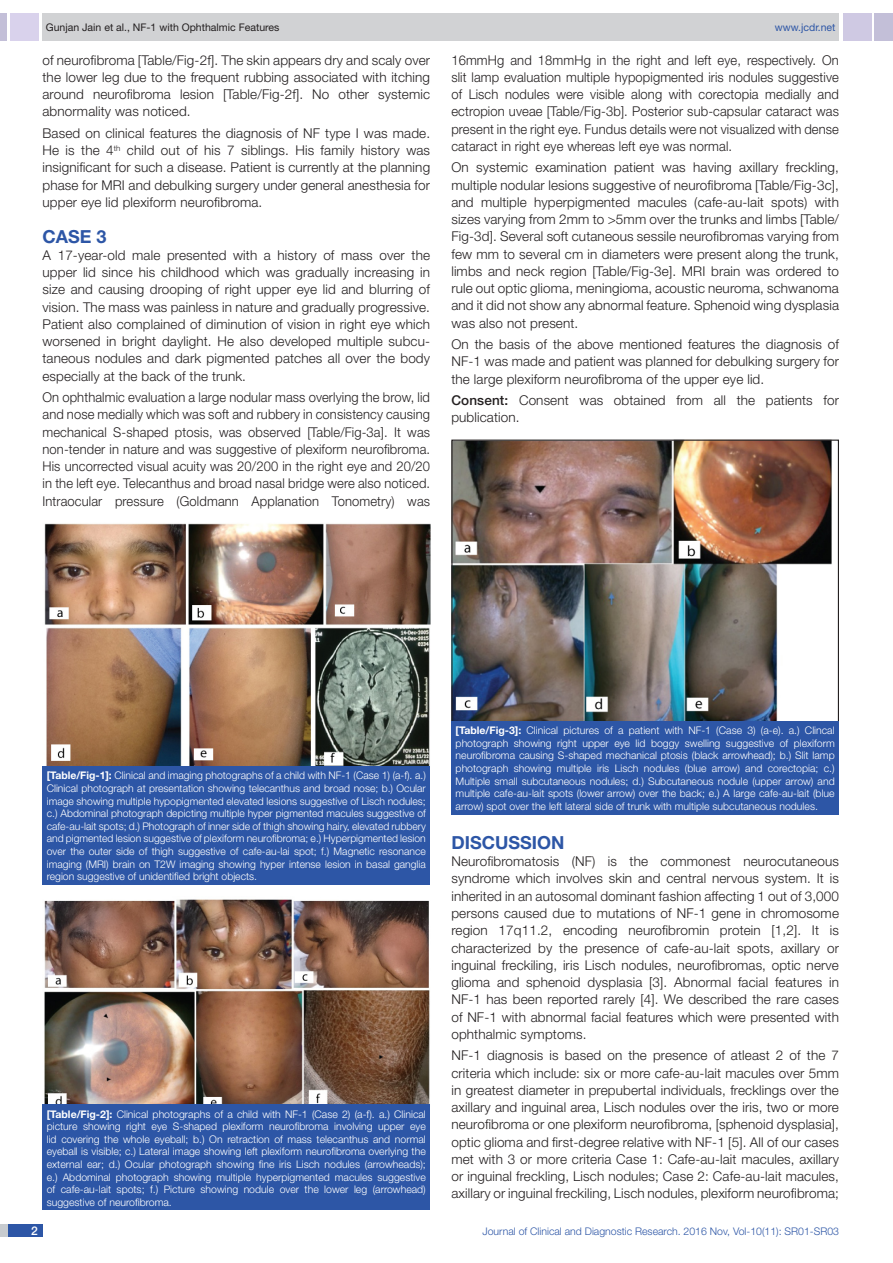
<style>
.page{position:relative;width:893px;height:1263px;background:#fff}
.page>*{position:absolute;margin:0;border:0;box-sizing:border-box;transform-origin:0 0}
.Heading{font:700 18px "Helvetica Neue";color:#2d56a6}
.Body_text{font:300 13.5px/17.2px "Helvetica Neue";letter-spacing:.01em;color:#231f20;text-align:justify}
.Body_text-2{font:300 13.5px/17.2px "Helvetica Neue";letter-spacing:.01em;color:#231f20;text-align:justify;scale:.96 1}
.t1{font:500 12px "Helvetica Neue";color:#fff}
.Table_text{font:300 10.5px/12.6px "Helvetica Neue";color:#fff;text-align:justify}
.t2{font:300 10.5px "Helvetica Neue";color:#2d56a6}
.t3{font:10.5px "Helvetica Neue";color:#231f20}
.t4{font:10.5px "Helvetica Neue";color:#2d56a6}
.s1{font-weight:500}
.s2{font-weight:700}
</style>
<div class="page">
<div style="left:0;top:13px;width:7px;height:28px;background:#c3bfd8"></div>
<div style="left:10px;top:13px;width:29px;height:28px;background:#d9d2ec"></div>
<div style="left:43px;top:13px;width:796px;height:28px;background:#d1d2d4"></div>
<div style="left:875px;top:13px;width:18px;height:28px;background:#c3bfd8"></div>
<div style="left:843px;top:13px;width:29px;height:28px;background:#cfc9e3"></div>
<div style="left:0;top:1224px;width:43px;height:13px;background:#c7cbcf"></div>
<div style="left:8px;top:1224px;width:35px;height:13px;background:#2d56a6"></div>
<img style="left:44px;top:523px;width:386px;height:243px">
<div style="left:43px;top:766px;width:387px;height:119px;background:#2d56a6"></div>
<img style="left:43px;top:899px;width:387px;height:206px">
<div style="left:43px;top:1105px;width:387px;height:105px;background:#2d56a6"></div>
<img style="left:453px;top:442px;width:379px;height:279px">
<div style="left:451px;top:721px;width:388px;height:93px;background:#2d56a6"></div>
<p class="t3" style="left:46px;top:21px;width:235px">Gunjan Jain et al., NF-1 with Ophthalmic Features</p>
<p class="t4" style="left:775px;top:21px;width:62px">www.jcdr.net</p>
<p class="Body_text" style="left:43px;top:51px;width:389px">of neurofibroma [Table/Fig-2f]. The skin appears dry and scaly over the lower leg due to the frequent rubbing associated with itching around neurofibroma lesion [Table/Fig-2f]. No other systemic abnormality was noticed.</p>
<p class="Body_text" style="left:43px;top:124px;width:389px">Based on clinical features the diagnosis of NF type I was made.<br>He is the 4<sup>th</sup> child out of his 7 siblings. His family history was insignificant for such a disease. Patient is currently at the planning phase for MRI and debulking surgery under general anesthesia for upper eye lid plexiform neurofibroma.</p>
<p class="Heading" style="left:43px;top:225px;width:66px">CASE 3</p>
<p class="Body_text" style="left:43px;top:246px;width:389px">A 17-year-old male presented with a history of mass over the upper lid since his childhood which was gradually increasing in size and causing drooping of right upper eye lid and blurring of vision. The mass was painless in nature and gradually progressive.<br>Patient also complained of diminution of vision in right eye which worsened in bright daylight. He also developed multiple subcu&shy;taneous nodules and dark pigmented patches all over the body especially at the back of the trunk.</p>
<p class="Body_text-2" style="left:43px;top:388px;width:405px">On ophthalmic evaluation a large nodular mass overlying the brow, lid and nose medially which was soft and rubbery in consistency causing mechanical S-shaped ptosis, was observed [Table/Fig-3a]. It was non-tender in nature and was suggestive of plexiform neurofibroma.<br>His uncorrected visual acuity was 20/200 in the right eye and 20/20 in the left eye. Telecanthus and broad nasal bridge were also noticed.<br>Intraocular pressure (Goldmann Applanation Tonometry) was</p>
<p class="Body_text-2" style="left:451px;top:51px;width:405px">16mmHg and 18mmHg in the right and left eye, respectively. On slit lamp evaluation multiple hypopigmented iris nodules suggestive of Lisch nodules were visible along with corectopia medially and ectropion uveae [Table/Fig-3b]. Posterior sub-capsular cataract was present in the right eye. Fundus details were not visualized with dense cataract in right eye whereas left eye was normal.</p>
<p class="Body_text" style="left:451px;top:159px;width:389px">On systemic examination patient was having axillary freckling, multiple nodular lesions suggestive of neurofibroma [Table/Fig-3c], and multiple hyperpigmented macules (cafe-au-lait spots) with sizes varying from 2mm to &gt;5mm over the trunks and limbs [Table/ Fig-3d]. Several soft cutaneous sessile neurofibromas varying from few mm to several cm in diameters were present along the trunk, limbs and neck region [Table/Fig-3e]. MRI brain was ordered to rule out optic glioma, meningioma, acoustic neuroma, schwanoma and it did not show any abnormal feature. Sphenoid wing dysplasia was also not present.</p>
<p class="Body_text" style="left:451px;top:335px;width:389px">On the basis of the above mentioned features the diagnosis of NF-1 was made and patient was planned for debulking surgery for the large plexiform neurofibroma of the upper eye lid.</p>
<p class="Body_text" style="left:451px;top:391px;width:389px"><span class="s1">Consent:</span> Consent was obtained from all the patients for publication.</p>
<p class="Table_text" style="left:47px;top:769px;width:381px"><span class="s2">[TABLE/FIG-1]:</span> Clinical and imaging photographs of a child with NF-1 (Case 1) (a-f). a.)<br>Clinical photograph at presentation showing telecanthus and broad nose; b.) Ocular image showing multiple hypopigmented elevated lesions suggestive of Lisch nodules; c.) Abdominal photograph depicting multiple hyper pigmented macules suggestive of cafe-au-lait spots; d.) Photograph of inner side of thigh showing hairy, elevated rubbery and pigmented lesion suggestive of plexiform neurofibroma; e.) Hyperpigmented lesion over the outer side of thigh suggestive of cafe-au-lai spot; f.) Magnetic resonance imaging (MRI) brain on T2W imaging showing hyper intense lesion in basal ganglia region suggestive of unidentified bright objects.</p>
<p class="Table_text" style="left:47px;top:1107px;width:381px"><span class="s2">[TABLE/FIG-2]:</span> Clinical photographs of a child with NF-1 (Case 2) (a-f). a.) Clinical picture showing right eye S-shaped plexiform neurofibroma involving upper eye lid covering the whole eyeball; b.) On retraction of mass telecanthus and normal eyeball is visible; c.) Lateral image showing left plexiform neurofibroma overlying the external ear; d.) Ocular photograph showing fine iris Lisch nodules (arrowheads); e.) Abdominal photograph showing multiple hyperpigmented macules suggestive of cafe-au-lait spots; f.) Picture showing nodule over the lower leg (arrowhead) suggestive of neurofibroma.</p>
<p class="Table_text" style="left:456px;top:724px;width:381px"><span class="s2">[TABLE/FIG-3]:</span> Clinical pictures of a patient with NF-1 (Case 3) (a-e). a.) Clincal photograph showing right upper eye lid boggy swelling suggestive of plexiform neurofibroma causing S-shaped mechanical ptosis (black arrowhead); b.) Slit lamp photograph showing multiple iris Lisch nodules (blue arrow) and corectopia; c.)<br>Multiple small subcutaneous nodules; d.) Subcutaneous nodule (upper arrow) and multiple cafe-au-lait spots (lower arrow) over the back; e.) A large cafe-au-lait (blue arrow) spot over the left lateral side of trunk with multiple subcutaneous nodules.</p>
<p class="Heading" style="left:451px;top:831px;width:115px">DISCUSSION</p>
<p class="Body_text" style="left:451px;top:852px;width:389px">Neurofibromatosis (NF) is the commonest neurocutaneous syndrome which involves skin and central nervous system. It is inherited in an autosomal dominant fashion affecting 1 out of 3,000 persons caused due to mutations of NF-1 gene in chromosome region 17q11.2, encoding neurofibromin protein [1,2]. It is characterized by the presence of cafe-au-lait spots, axillary or inguinal freckiling, iris Lisch nodules, neurofibromas, optic nerve glioma and sphenoid dysplasia [3]. Abnormal facial features in NF-1 has been reported rarely [4]. We described the rare cases of NF-1 with abnormal facial features which were presented with ophthalmic symptoms.</p>
<p class="Body_text" style="left:451px;top:1046px;width:389px">NF-1 diagnosis is based on the presence of atleast 2 of the 7 criteria which include: six or more cafe-au-lait macules over 5mm in greatest diameter in prepubertal individuals, frecklings over the axillary and inguinal area, Lisch nodules over the iris, two or more neurofibroma or one plexiform neurofibroma, [sphenoid dysplasia], optic glioma and first-degree relative with NF-1 [5]. All of our cases met with 3 or more criteria Case 1: Cafe-au-lait macules, axillary or inguinal freckling, Lisch nodules; Case 2: Cafe-au-lait macules, axillary or inguinal freckiling, Lisch nodules, plexiform neurofibroma;</p>
<p class="t1" style="left:31px;top:1223px;width:8px">2</p>
<p class="t2" style="left:482px;top:1225px;width:358px">Journal of Clinical and Diagnostic Research. 2016 Nov, Vol-10(11): SR01-SR03</p>
</div>
